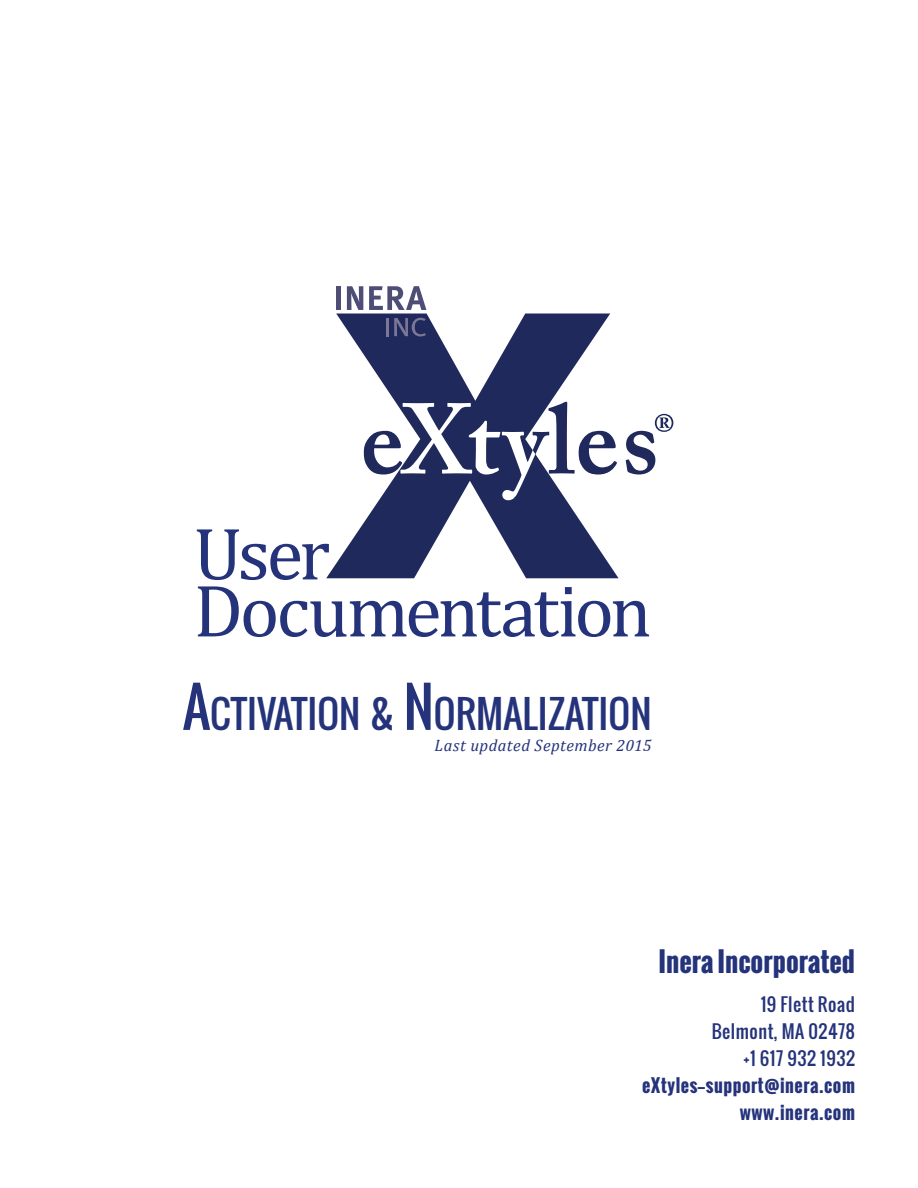
<style>
.page{position:relative;width:918px;height:1188px;background:#fff}
.page>*{position:absolute;margin:0;border:0;box-sizing:border-box;transform-origin:0 0}
.Module-Title{font:75px "Cambria";letter-spacing:-.05em;color:#25337b}
.Module-SubTitle{font:37.8px "Oswald";color:#25337b}
.Title_address{font:700 27px "Oswald";color:#25337b}
.Title_address-2{font:18px "Oswald";letter-spacing:.03em;color:#25337b}
.Title_address-3{font:700 18px "Oswald";letter-spacing:.03em;color:#25337b}
.Body{font:italic 16.5px "Cambria";letter-spacing:.03em;color:#25337b}
.s1{font-size:54px}
.s2{font-size:37.5px}
</style>
<div class="page">
<svg style="left:626px;top:414px;width:47px;height:61px"></svg>
<svg style="left:326px;top:314px;width:293px;height:264px;fill:#20295c"></svg>
<svg style="left:364px;top:402px;width:253px;height:98px"></svg>
<div style="left:336px;top:286px;width:5px;height:24px;background:#4e4d76"></div>
<svg style="left:347px;top:286px;width:16px;height:24px"></svg>
<svg style="left:369px;top:286px;width:57px;height:24px"></svg>
<hr style="left:386px;top:318px;width:3px;height:18px;background:#7b7796">
<svg style="left:394px;top:318px;width:32px;height:18px"></svg>
<p class="Module-Title" style="left:194px;top:510px;width:138px">User</p>
<p class="Module-Title" style="left:194px;top:567px;width:460px">Documentation</p>
<p class="Module-SubTitle" style="left:183px;top:685px;width:470px"><span class="s1">A</span>CTIVATION <span class="s2">&amp;</span> <span class="s1">N</span> ORMALIZATION</p>
<p class="Body" style="left:435px;top:733px;width:218px">Last updated September 2015</p>
<p class="Title_address" style="left:659px;top:942px;width:198px">Inera Incorporated</p>
<p class="Title_address-2" style="left:761px;top:991px;width:96px">19 Flett Road</p>
<p class="Title_address-2" style="left:712px;top:1018px;width:145px">Belmont, MA 02478</p>
<p class="Title_address-2" style="left:743px;top:1045px;width:113px">+1 617 932 1932</p>
<p class="Title_address-3" style="left:642px;top:1072px;width:214px">eXtyles—support@inera.com</p>
<p class="Title_address-3" style="left:740px;top:1099px;width:117px">www.inera.com</p>
</div>
